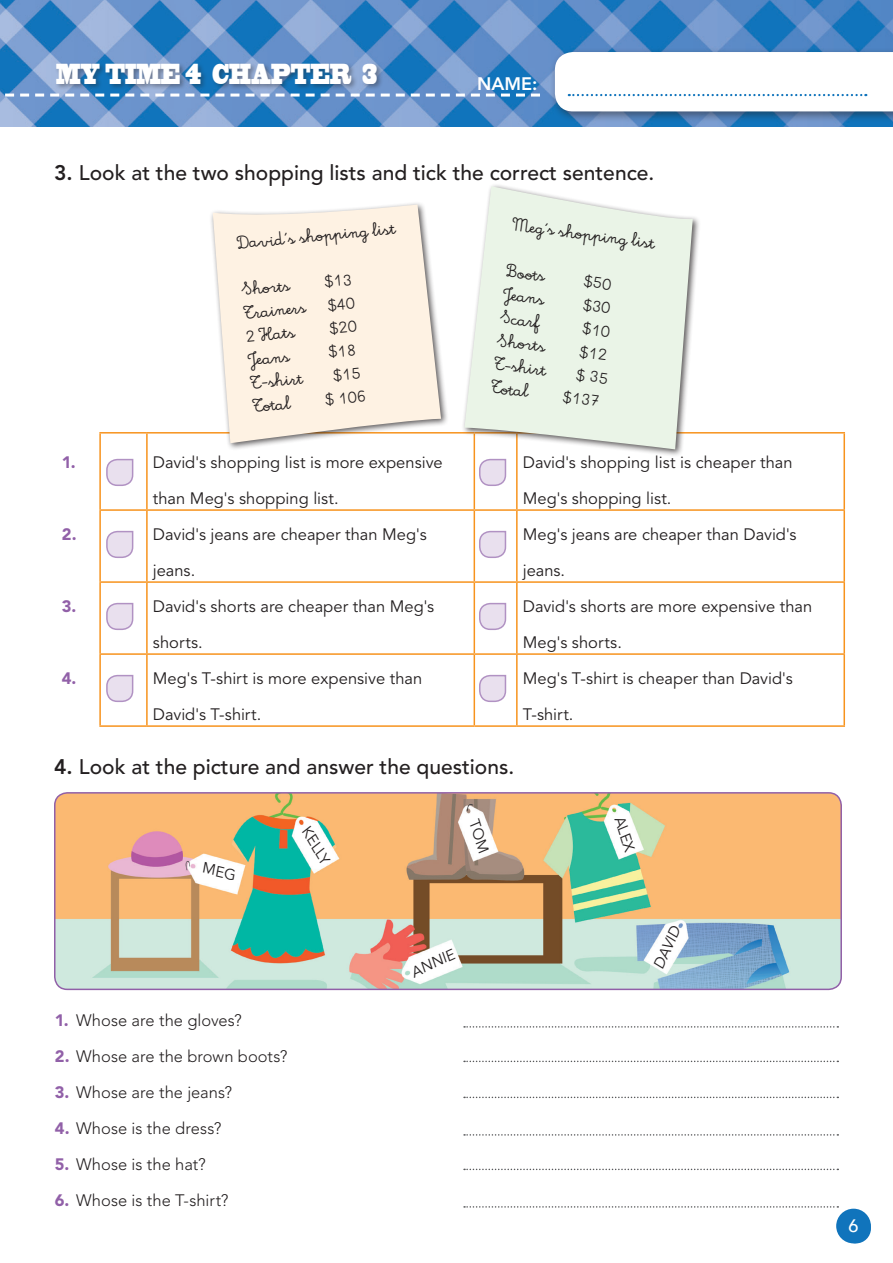
<style>
.page{position:relative;width:893px;height:1263px;background:#fff}
.page>*{position:absolute;margin:0;border:0;box-sizing:border-box;transform-origin:0 0}
.t1{font:27px "Blackoak Std";color:#fff;scale:.4 1}
._03-consignas{font:500 21px "Avenir LT Std";color:#231f20}
.t2{font:19.5px "La Senio";color:#231f20}
.t3{font:800 18px "Avenir LT Std";color:#fff}
.t4{font:500 18px "Avenir";color:#fff}
._06_-_viñeta_N_simpl{font:16.5px/36px "Avenir LT Std";color:#231f20}
.t5{font:300 16.5px "Avenir LT Std";letter-spacing:.005em;color:#231f20}
.t6{font:900 16.5px "Avenir LT Std";color:#9160a8}
._08_-_Ej__opciones_c{font:15px "Avenir LT Std";color:#231f20}
.s1{font-weight:800}
.s2{font-weight:900;color:#9160a8}
</style>
<div class="page">
<img style="left:0;top:0;width:893px;height:126px">
<div style="left:55px;top:62px;width:329px;height:29px;background:#231f20;opacity:.4"></div>
<svg style="left:0;top:94px;width:540px;height:3px"></svg>
<div style="left:550px;top:47px;width:343px;height:76px;background:#231f20;opacity:.5"></div>
<svg style="left:555px;top:52px;width:338px;height:59px"></svg>
<div style="left:836px;top:1209px;width:35px;height:34px;background:#1074bc;border-radius:50%"></div>
<div style="left:841px;top:1213px;width:30px;height:30px;background:#1074bc;border-radius:50%"></div>
<svg style="left:106px;top:458px;width:28px;height:28px"></svg>
<svg style="left:479px;top:458px;width:28px;height:28px"></svg>
<svg style="left:106px;top:530px;width:28px;height:28px"></svg>
<svg style="left:479px;top:530px;width:28px;height:28px"></svg>
<svg style="left:106px;top:602px;width:28px;height:28px"></svg>
<svg style="left:479px;top:602px;width:28px;height:28px"></svg>
<svg style="left:106px;top:674px;width:28px;height:28px"></svg>
<svg style="left:479px;top:674px;width:28px;height:28px"></svg>
<hr style="left:99px;top:432px;width:48px;height:2px;background:#f7931d">
<hr style="left:99px;top:434px;width:2px;height:75px;background:#f7931d">
<hr style="left:147px;top:432px;width:327px;height:2px;background:#f7931d">
<hr style="left:146px;top:434px;width:2px;height:75px;background:#f7931d">
<hr style="left:474px;top:434px;width:1px;height:75px;background:#f7931d">
<hr style="left:517px;top:432px;width:328px;height:2px;background:#f7931d">
<hr style="left:516px;top:434px;width:2px;height:75px;background:#f7931d">
<hr style="left:843px;top:434px;width:2px;height:75px;background:#f7931d">
<hr style="left:99px;top:509px;width:48px;height:2px;background:#f7931d">
<hr style="left:99px;top:511px;width:2px;height:70px;background:#f7931d">
<hr style="left:147px;top:509px;width:327px;height:2px;background:#f7931d">
<hr style="left:146px;top:511px;width:2px;height:70px;background:#f7931d">
<hr style="left:474px;top:509px;width:43px;height:2px;background:#f7931d">
<hr style="left:474px;top:511px;width:1px;height:70px;background:#f7931d">
<hr style="left:517px;top:509px;width:328px;height:2px;background:#f7931d">
<hr style="left:516px;top:511px;width:2px;height:70px;background:#f7931d">
<hr style="left:843px;top:511px;width:2px;height:70px;background:#f7931d">
<hr style="left:99px;top:581px;width:48px;height:2px;background:#f7931d">
<hr style="left:99px;top:583px;width:2px;height:70px;background:#f7931d">
<hr style="left:147px;top:581px;width:327px;height:2px;background:#f7931d">
<hr style="left:146px;top:583px;width:2px;height:70px;background:#f7931d">
<hr style="left:474px;top:581px;width:43px;height:2px;background:#f7931d">
<hr style="left:474px;top:583px;width:1px;height:70px;background:#f7931d">
<hr style="left:517px;top:581px;width:328px;height:2px;background:#f7931d">
<hr style="left:516px;top:583px;width:2px;height:70px;background:#f7931d">
<hr style="left:843px;top:583px;width:2px;height:70px;background:#f7931d">
<hr style="left:99px;top:653px;width:48px;height:2px;background:#f7931d">
<hr style="left:99px;top:655px;width:2px;height:70px;background:#f7931d">
<hr style="left:147px;top:653px;width:327px;height:2px;background:#f7931d">
<hr style="left:146px;top:655px;width:2px;height:70px;background:#f7931d">
<hr style="left:474px;top:653px;width:43px;height:2px;background:#f7931d">
<hr style="left:474px;top:655px;width:1px;height:70px;background:#f7931d">
<hr style="left:517px;top:653px;width:328px;height:2px;background:#f7931d">
<hr style="left:516px;top:655px;width:2px;height:70px;background:#f7931d">
<hr style="left:843px;top:655px;width:2px;height:70px;background:#f7931d">
<hr style="left:99px;top:725px;width:48px;height:2px;background:#f7931d">
<hr style="left:147px;top:725px;width:327px;height:2px;background:#f7931d">
<hr style="left:474px;top:725px;width:43px;height:2px;background:#f7931d">
<hr style="left:517px;top:725px;width:328px;height:2px;background:#f7931d">
<div style="left:461px;top:183px;width:240px;height:274px;background:#231f20;opacity:.75"></div>
<svg style="left:464px;top:186px;width:229px;height:263px;background:#eaf2e7"></svg>
<div style="left:209px;top:201px;width:240px;height:250px;background:#231f20;opacity:.75"></div>
<svg style="left:213px;top:205px;width:228px;height:238px;background:#faefe2"></svg>
<img style="left:55px;top:793px;width:786px;height:196px">
<div style="left:54px;top:792px;width:788px;height:198px;border:2px solid #9160a8;border-radius:13px"></div>
<svg style="left:464px;top:1026px;width:374px;height:2px"></svg>
<svg style="left:464px;top:1061px;width:374px;height:1px"></svg>
<svg style="left:464px;top:1097px;width:374px;height:1px"></svg>
<svg style="left:464px;top:1134px;width:374px;height:2px"></svg>
<svg style="left:464px;top:1169px;width:374px;height:1px"></svg>
<svg style="left:464px;top:1206px;width:374px;height:2px"></svg>
<svg style="left:324px;top:274px;width:27px;height:15px"></svg>
<svg style="left:329px;top:320px;width:28px;height:15px"></svg>
<svg style="left:328px;top:344px;width:27px;height:15px"></svg>
<svg style="left:333px;top:367px;width:27px;height:15px"></svg>
<svg style="left:583px;top:274px;width:28px;height:16px"></svg>
<svg style="left:583px;top:298px;width:28px;height:16px"></svg>
<svg style="left:582px;top:321px;width:28px;height:16px"></svg>
<svg style="left:579px;top:344px;width:28px;height:16px"></svg>
<svg style="left:576px;top:368px;width:32px;height:16px"></svg>
<svg style="left:203px;top:862px;width:32px;height:18px"></svg>
<svg style="left:469px;top:818px;width:20px;height:35px"></svg>
<h1 class="t1" style="left:56px;top:56px;width:805px">MY TIME 4 CHAPTER 3</h1>
<p class="t3" style="left:477px;top:73px;width:62px">NAME:</p>
<p class="_03-consignas" style="left:54px;top:161px;width:602px"><span class="s1">3.</span> Look at the two shopping lists and tick the correct sentence.</p>
<p class="t2" style="left:235px;top:233px;width:161px;rotate:-6deg">Davi d's shop ping list</p>
<p class="t2" style="left:240px;top:279px;width:51px;rotate:-6deg">Shor ts</p>
<p class="t2" style="left:242px;top:302px;width:114px;rotate:-6deg">Trainers $40</p>
<p class="t2" style="left:244px;top:325px;width:51px;rotate:-6deg">2 Hats</p>
<p class="t2" style="left:247px;top:349px;width:44px;rotate:-6deg">Jeans</p>
<p class="t2" style="left:249px;top:372px;width:54px;rotate:-6deg">T-shirt</p>
<p class="t2" style="left:251px;top:395px;width:40px;rotate:-6deg">Tot al</p>
<p class="t2" style="left:323px;top:388px;width:43px;rotate:-6deg">$ 106</p>
<p class="t2" style="left:514px;top:212px;width:146px;rotate:8deg">Meg's shop ping list</p>
<p class="t2" style="left:507px;top:259px;width:41px;rotate:8deg">Boot s</p>
<p class="t2" style="left:504px;top:282px;width:44px;rotate:8deg">Jeans</p>
<p class="t2" style="left:501px;top:306px;width:42px;rotate:8deg">Scarf</p>
<p class="t2" style="left:498px;top:329px;width:51px;rotate:8deg">Shor ts</p>
<p class="t2" style="left:495px;top:352px;width:54px;rotate:8deg">T-shirt</p>
<p class="t2" style="left:492px;top:375px;width:40px;rotate:8deg">Tot al</p>
<p class="t2" style="left:564px;top:385px;width:39px;rotate:8deg">$137</p>
<p class="t6" style="left:62px;top:452px;width:16px">1.</p>
<p class="_06_-_viñeta_N_simpl" style="left:153px;top:445px;width:291px">David's shopping list is more expensive than Meg's shopping list.</p>
<p class="_06_-_viñeta_N_simpl" style="left:523px;top:445px;width:271px">David's shopping list is cheaper than<br>Meg's shopping list.</p>
<p class="t6" style="left:62px;top:524px;width:16px">2.</p>
<p class="_06_-_viñeta_N_simpl" style="left:153px;top:517px;width:275px">David's jeans are cheaper than Meg's jeans.</p>
<p class="_06_-_viñeta_N_simpl" style="left:523px;top:517px;width:275px">Meg's jeans are cheaper than David's jeans.</p>
<p class="t6" style="left:62px;top:596px;width:16px">3.</p>
<p class="_06_-_viñeta_N_simpl" style="left:153px;top:589px;width:283px">David's shorts are cheaper than Meg's shorts.</p>
<p class="_06_-_viñeta_N_simpl" style="left:523px;top:589px;width:291px">David's shorts are more expensive than<br>Meg's shorts.</p>
<p class="t6" style="left:62px;top:668px;width:16px">4.</p>
<p class="_06_-_viñeta_N_simpl" style="left:153px;top:661px;width:271px">Meg's T-shirt is more expensive than<br>David's T-shirt.</p>
<p class="_06_-_viñeta_N_simpl" style="left:523px;top:661px;width:271px">Meg's T-shirt is cheaper than David's<br>T-shirt.</p>
<p class="_03-consignas" style="left:54px;top:755px;width:462px"><span class="s1">4.</span> Look at the picture and answer the questions.</p>
<p class="_08_-_Ej__opciones_c" style="left:314px;top:824px;width:42px;rotate:60deg">KELLY</p>
<p class="t5" style="left:55px;top:1011px;width:188px"><span class="s2">1.</span> Whose are the gloves?</p>
<p class="t5" style="left:55px;top:1047px;width:234px"><span class="s2">2.</span> Whose are the brown boots?</p>
<p class="t5" style="left:55px;top:1083px;width:179px"><span class="s2">3.</span> Whose are the jeans?</p>
<p class="t5" style="left:55px;top:1119px;width:168px"><span class="s2">4.</span> Whose is the dress?</p>
<p class="t5" style="left:55px;top:1155px;width:152px"><span class="s2">5.</span> Whose is the hat?</p>
<p class="t5" style="left:55px;top:1191px;width:175px"><span class="s2">6.</span> Whose is the T-shirt?</p>
<p class="_08_-_Ej__opciones_c" style="left:408px;top:965px;width:48px;rotate:-25deg">ANNIE</p>
<p class="_08_-_Ej__opciones_c" style="left:627px;top:814px;width:38px;rotate:72deg">ALEX</p>
<p class="_08_-_Ej__opciones_c" style="left:650px;top:964px;width:46px;rotate:-65deg">DAVID</p>
<p class="t4" style="left:848px;top:1210px;width:12px">6</p>
</div>
